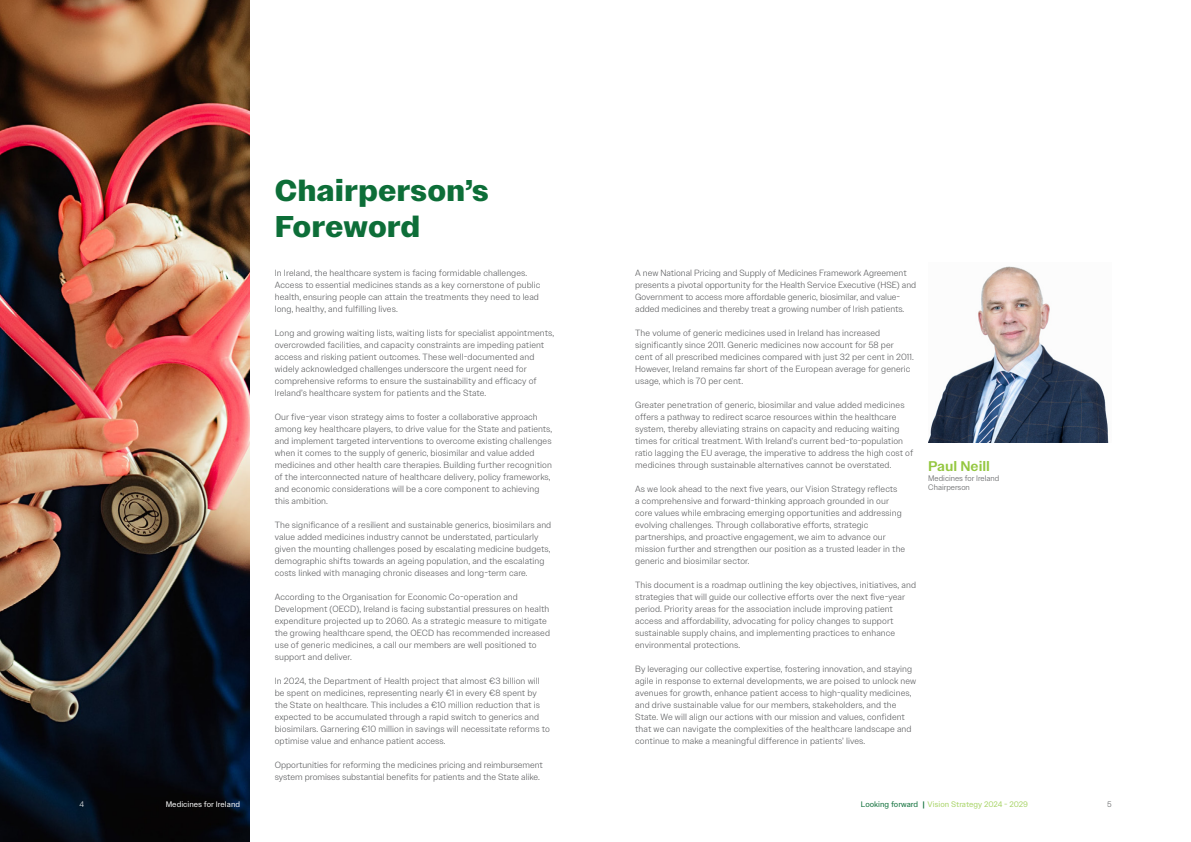
<style>
.page{position:relative;width:1191px;height:842px;background:#fff}
.page>*{position:absolute;margin:0;border:0;box-sizing:border-box;transform-origin:0 0}
.t1{font:700 30px/36px "Owners Text";color:#0d6e38}
.t2{font:500 14px "Owners Text";color:#94c740}
.t3{font:300 9px/12px "Owners Text";letter-spacing:.01em;color:#58595b}
.t4{font:8px "Owners Text";color:#a8d466}
.t5{font:300 8px/9.6px "Owners Text";color:#58595b}
.t6{font:8px "Owners Text";color:#fff}
.t7{font:300 8px "Owners Text";color:#fff}
.s1{color:#0d6e38}
.s2{font-family:"Calibri";font-weight:700;color:#0d6e38}
</style>
<div class="page">
<img style="left:928px;top:266px;width:181px;height:176px">
<img style="left:0;top:0;width:249px;height:842px">
<h1 class="t1" style="left:275px;top:173px;width:216px">Chairperson’s<br>Foreword</h1>
<p class="t3" style="left:275px;top:267px;width:267px">In Ireland, the healthcare system is facing formidable challenges.<br>Access to essential medicines stands as a key cornerstone of public health, ensuring people can attain the treatments they need to lead long, healthy, and fulfilling lives.</p>
<p class="t3" style="left:275px;top:327px;width:281px">Long and growing waiting lists, waiting lists for specialist appointments, overcrowded facilities, and capacity constraints are impeding patient access and risking patient outcomes. These well-documented and widely acknowledged challenges underscore the urgent need for comprehensive reforms to ensure the sustainability and efficacy of Ireland’s healthcare system for patients and the State.</p>
<p class="t3" style="left:275px;top:411px;width:279px">Our five-year vison strategy aims to foster a collaborative approach among key healthcare players, to drive value for the State and patients, and implement targeted interventions to overcome existing challenges when it comes to the supply of generic, biosimilar and value added medicines and other health care therapies. Building further recognition of the interconnected nature of healthcare delivery, policy frameworks, and economic considerations will be a core component to achieving this ambition.</p>
<p class="t3" style="left:275px;top:519px;width:278px">The significance of a resilient and sustainable generics, biosimilars and value added medicines industry cannot be understated, particularly given the mounting challenges posed by escalating medicine budgets, demographic shifts towards an ageing population, and the escalating costs linked with managing chronic diseases and long-term care.</p>
<p class="t3" style="left:275px;top:591px;width:277px">According to the Organisation for Economic Co-operation and Development (OECD), Ireland is facing substantial pressures on health expenditure projected up to 2060. As a strategic measure to mitigate the growing healthcare spend, the OECD has recommended increased use of generic medicines, a call our members are well positioned to support and deliver.</p>
<p class="t3" style="left:275px;top:675px;width:277px">In 2024, the Department of Health project that almost €3 billion will be spent on medicines, representing nearly €1 in every €8 spent by the State on healthcare. This includes a €10 million reduction that is expected to be accumulated through a rapid switch to generics and biosimilars. Garnering €10 million in savings will necessitate reforms to optimise value and enhance patient access.</p>
<p class="t3" style="left:275px;top:759px;width:270px">Opportunities for reforming the medicines pricing and reimbursement system promises substantial benefits for patients and the State alike.</p>
<p class="t3" style="left:635px;top:267px;width:282px">A new National Pricing and Supply of Medicines Framework Agreement presents a pivotal opportunity for the Health Service Executive (HSE) and Government to access more affordable generic, biosimilar, and value&shy;added medicines and thereby treat a growing number of Irish patients.</p>
<p class="t3" style="left:635px;top:327px;width:280px">The volume of generic medicines used in Ireland has increased significantly since 2011. Generic medicines now account for 58 per cent of all prescribed medicines compared with just 32 per cent in 2011.<br>However, Ireland remains far short of the European average for generic usage, which is 70 per cent.</p>
<p class="t3" style="left:635px;top:399px;width:279px">Greater penetration of generic, biosimilar and value added medicines offers a pathway to redirect scarce resources within the healthcare system, thereby alleviating strains on capacity and reducing waiting times for critical treatment. With Ireland’s current bed-to-population ratio lagging the EU average, the imperative to address the high cost of medicines through sustainable alternatives cannot be overstated.</p>
<p class="t3" style="left:635px;top:483px;width:271px">As we look ahead to the next five years, our Vision Strategy reflects<br>a comprehensive and forward-thinking approach grounded in our core values while embracing emerging opportunities and addressing evolving challenges. Through collaborative efforts, strategic partnerships, and proactive engagement, we aim to advance our mission further and strengthen our position as a trusted leader in the generic and biosimilar sector.</p>
<p class="t3" style="left:635px;top:579px;width:282px">This document is a roadmap outlining the key objectives, initiatives, and strategies that will guide our collective efforts over the next five-year period. Priority areas for the association include improving patient access and affordability, advocating for policy changes to support sustainable supply chains, and implementing practices to enhance environmental protections.</p>
<p class="t3" style="left:635px;top:663px;width:282px">By leveraging our collective expertise, fostering innovation, and staying agile in response to external developments, we are poised to unlock new avenues for growth, enhance patient access to high-quality medicines, and drive sustainable value for our members, stakeholders, and the State. We will align our actions with our mission and values, confident that we can navigate the complexities of the healthcare landscape and continue to make a meaningful difference in patients’ lives.</p>
<h2 class="t2" style="left:928px;top:457px;width:63px">Paul Neill</h2>
<p class="t5" style="left:928px;top:473px;width:72px">Medicines for Ireland<br>Chairperson</p>
<p class="t7" style="left:79px;top:800px;width:6px">4</p>
<p class="t6" style="left:166px;top:800px;width:76px">Medicines for Ireland</p>
<p class="t4" style="left:861px;top:800px;width:169px"><span class="s1">Looking forward</span> <span class="s2">|</span> Vision Strategy 2024 - 2029</p>
<p class="t5" style="left:1107px;top:800px;width:6px">5</p>
</div>
